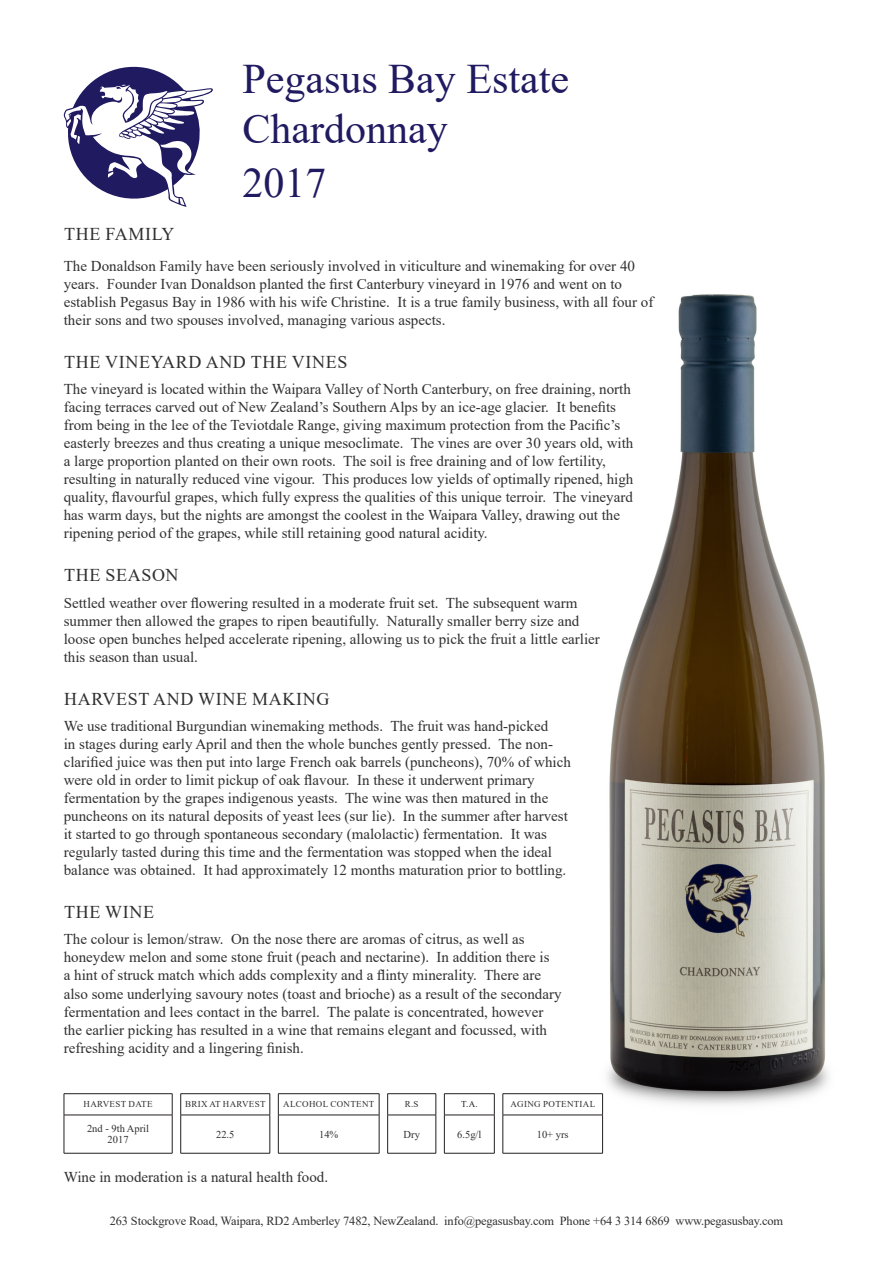
<style>
.page{position:relative;width:893px;height:1263px;background:#fff}
.page>*{position:absolute;margin:0;border:0;box-sizing:border-box;transform-origin:0 0}
.t1{font:42px/50.4px "Times New Roman";color:#201a60}
.t2{font:18px "Times New Roman";letter-spacing:.035em;color:#312f30}
.t3{font:15px/18px "Times New Roman";color:#312f30}
.t4{font:12.3px "Times New Roman";letter-spacing:-.01em;color:#312f30}
.t5{font:10.5px/11.6px "Times New Roman";color:#312f30;text-align:center}
.t6{font:9px "Times New Roman";letter-spacing:.035em;color:#312f30}
.t7{font:9px "Times New Roman";color:#231f20}
</style>
<div class="page">
<svg style="left:64px;top:66px;width:149px;height:141px"></svg>
<img style="left:599px;top:294px;width:230px;height:822px">
<hr style="left:64px;top:1093px;width:108px;height:1px;background:#231f20">
<svg style="left:64px;top:1094px;width:1px;height:21px"></svg>
<svg style="left:172px;top:1094px;width:1px;height:21px"></svg>
<hr style="left:181px;top:1093px;width:89px;height:1px;background:#231f20">
<svg style="left:180px;top:1094px;width:1px;height:21px"></svg>
<svg style="left:270px;top:1094px;width:1px;height:21px"></svg>
<hr style="left:278px;top:1093px;width:101px;height:1px;background:#231f20">
<svg style="left:278px;top:1094px;width:1px;height:21px"></svg>
<svg style="left:379px;top:1094px;width:1px;height:21px"></svg>
<hr style="left:387px;top:1093px;width:49px;height:1px;background:#231f20">
<svg style="left:387px;top:1094px;width:1px;height:21px"></svg>
<svg style="left:436px;top:1094px;width:1px;height:21px"></svg>
<hr style="left:444px;top:1093px;width:50px;height:1px;background:#231f20">
<svg style="left:444px;top:1094px;width:1px;height:21px"></svg>
<svg style="left:494px;top:1094px;width:1px;height:21px"></svg>
<hr style="left:503px;top:1093px;width:100px;height:1px;background:#231f20">
<svg style="left:503px;top:1094px;width:1px;height:21px"></svg>
<svg style="left:602px;top:1094px;width:1px;height:21px"></svg>
<hr style="left:64px;top:1115px;width:108px;height:1px;background:#231f20">
<hr style="left:64px;top:1115px;width:1px;height:38px;background:#231f20">
<hr style="left:172px;top:1115px;width:1px;height:38px;background:#231f20">
<hr style="left:181px;top:1115px;width:89px;height:1px;background:#231f20">
<hr style="left:180px;top:1115px;width:1px;height:38px;background:#231f20">
<hr style="left:270px;top:1115px;width:1px;height:38px;background:#231f20">
<hr style="left:278px;top:1115px;width:101px;height:1px;background:#231f20">
<hr style="left:278px;top:1115px;width:1px;height:38px;background:#231f20">
<hr style="left:379px;top:1115px;width:1px;height:38px;background:#231f20">
<hr style="left:387px;top:1115px;width:49px;height:1px;background:#231f20">
<hr style="left:387px;top:1115px;width:1px;height:38px;background:#231f20">
<hr style="left:436px;top:1115px;width:1px;height:38px;background:#231f20">
<hr style="left:444px;top:1115px;width:50px;height:1px;background:#231f20">
<hr style="left:444px;top:1115px;width:1px;height:38px;background:#231f20">
<hr style="left:494px;top:1115px;width:1px;height:38px;background:#231f20">
<hr style="left:503px;top:1115px;width:100px;height:1px;background:#231f20">
<hr style="left:503px;top:1115px;width:1px;height:38px;background:#231f20">
<hr style="left:602px;top:1115px;width:1px;height:38px;background:#231f20">
<hr style="left:64px;top:1153px;width:108px;height:1px;background:#231f20">
<hr style="left:181px;top:1153px;width:89px;height:1px;background:#231f20">
<hr style="left:278px;top:1153px;width:101px;height:1px;background:#231f20">
<hr style="left:387px;top:1153px;width:49px;height:1px;background:#231f20">
<hr style="left:444px;top:1153px;width:50px;height:1px;background:#231f20">
<hr style="left:503px;top:1153px;width:100px;height:1px;background:#231f20">
<p class="t1" style="left:242px;top:52px;width:328px">Pegasus Bay Estate<br>Chardonnay</p>
<p class="t1" style="left:242px;top:157px;width:85px">2017</p>
<p class="t2" style="left:64px;top:221px;width:112px">THE FAMILY</p>
<p class="t3" style="left:64px;top:256px;width:591px">The Donaldson Family have been seriously involved in viticulture and winemaking for over 40 years. Founder Ivan Donaldson planted the first Canterbury vineyard in 1976 and went on to establish Pegasus Bay in 1986 with his wife Christine. It is a true family business, with all four of their sons and two spouses involved, managing various aspects.</p>
<p class="t2" style="left:64px;top:349px;width:285px">THE VINEYARD AND THE VINES</p>
<p class="t3" style="left:64px;top:380px;width:571px">The vineyard is located within the Waipara Valley of North Canterbury, on free draining, north facing terraces carved out of New Zealand’s Southern Alps by an ice-age glacier. It benefits from being in the lee of the Teviotdale Range, giving maximum protection from the Pacific’s easterly breezes and thus creating a unique mesoclimate. The vines are over 30 years old, with a large proportion planted on their own roots. The soil is free draining and of low fertility, resulting in naturally reduced vine vigour. This produces low yields of optimally ripened, high quality, flavourful grapes, which fully express the qualities of this unique terroir. The vineyard has warm days, but the nights are amongst the coolest in the Waipara Valley, drawing out the ripening period of the grapes, while still retaining good natural acidity.</p>
<p class="t2" style="left:64px;top:562px;width:116px">THE SEASON</p>
<p class="t3" style="left:64px;top:593px;width:538px">Settled weather over flowering resulted in a moderate fruit set. The subsequent warm summer then allowed the grapes to ripen beautifully. Naturally smaller berry size and loose open bunches helped accelerate ripening, allowing us to pick the fruit a little earlier this season than usual.</p>
<p class="t2" style="left:64px;top:686px;width:267px">HARVEST AND WINE MAKING</p>
<p class="t3" style="left:64px;top:717px;width:509px">We use traditional Burgundian winemaking methods. The fruit was hand-picked<br>in stages during early April and then the whole bunches gently pressed. The non&shy;clarified juice was then put into large French oak barrels (puncheons), 70% of which were old in order to limit pickup of oak flavour. In these it underwent primary fermentation by the grapes indigenous yeasts. The wine was then matured in the puncheons on its natural deposits of yeast lees (sur lie). In the summer after harvest it started to go through spontaneous secondary (malolactic) fermentation. It was regularly tasted during this time and the fermentation was stopped when the ideal balance was obtained. It had approximately 12 months maturation prior to bottling.</p>
<p class="t2" style="left:64px;top:899px;width:91px">THE WINE</p>
<p class="t3" style="left:64px;top:930px;width:499px">The colour is lemon/straw. On the nose there are aromas of citrus, as well as honeydew melon and some stone fruit (peach and nectarine). In addition there is<br>a hint of struck match which adds complexity and a flinty minerality. There are also some underlying savoury notes (toast and brioche) as a result of the secondary fermentation and lees contact in the barrel. The palate is concentrated, however the earlier picking has resulted in a wine that remains elegant and focussed, with refreshing acidity and a lingering finish.</p>
<p class="t6" style="left:84px;top:1098px;width:71px">HARVEST DATE</p>
<p class="t6" style="left:185px;top:1098px;width:82px">BRIX AT HARVEST</p>
<p class="t6" style="left:283px;top:1098px;width:93px">ALCOHOL CONTENT</p>
<p class="t6" style="left:405px;top:1098px;width:15px">R.S</p>
<p class="t7" style="left:461px;top:1098px;width:18px">T.A.</p>
<p class="t6" style="left:510px;top:1098px;width:86px">AGING POTENTIAL</p>
<p class="t5" style="left:87px;top:1122px;width:64px">2nd - 9th April<br>2017</p>
<p class="t5" style="left:216px;top:1128px;width:20px">22.5</p>
<p class="t5" style="left:319px;top:1128px;width:21px">14%</p>
<p class="t5" style="left:404px;top:1128px;width:18px">Dry</p>
<p class="t5" style="left:457px;top:1128px;width:26px">6.5g/l</p>
<p class="t5" style="left:537px;top:1128px;width:33px">10+ yrs</p>
<p class="t3" style="left:64px;top:1168px;width:266px">Wine in moderation is a natural health food.</p>
<p class="t4" style="left:110px;top:1212px;width:675px">263 Stockgrove Road, Waipara, RD2 Amberley 7482, NewZealand. info@pegasusbay.com Phone +64 3 314 6869 www.pegasusbay.com</p>
</div>
